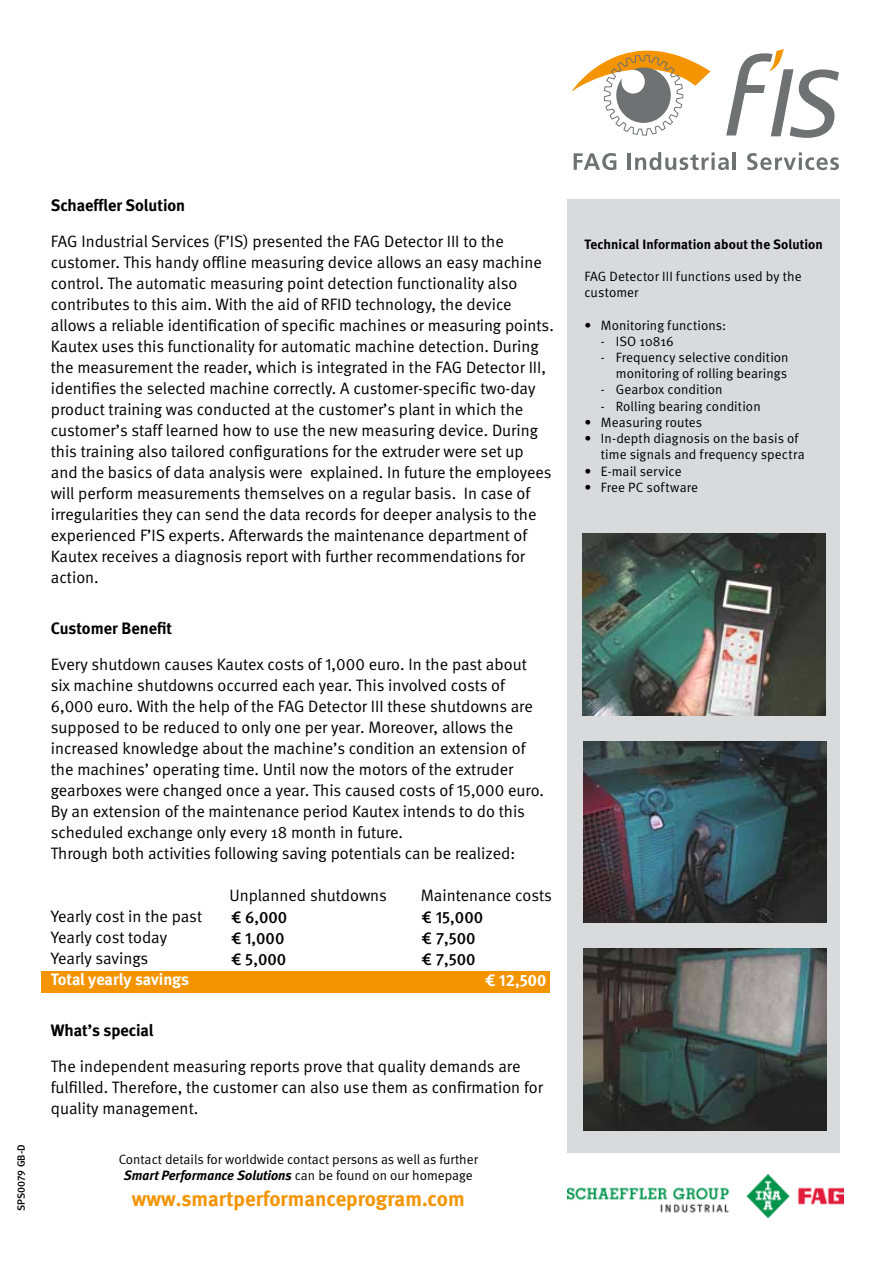
<style>
.page{position:relative;width:893px;height:1263px;background:#fff}
.page>*{position:absolute;margin:0;border:0;box-sizing:border-box;transform-origin:0 0}
.t1{font:700 21px "Meta";color:#f39400}
.t2{font:16.5px/21px "Meta Normal";color:#000}
.t3{font:700 16.5px "Meta";color:#000}
.t4{font:16.5px "Meta Medium Caps Expert";color:#000}
.t5{font:700 16.5px "Meta";letter-spacing:-.005em;color:#fff}
.t6{font:16.5px "Meta Bold Caps Expert";color:#fff}
.t7{font:13.5px/16.2px "Meta Normal";letter-spacing:.005em;color:#000}
.t8{font:italic 700 13.5px "Meta";color:#000}
.t9{font:700 13.5px "Meta";letter-spacing:.005em;color:#000}
.t10{font:500 10.5px "Meta";color:#000}
.s1{font-family:"Meta Normal Caps Expert"}
.s2{font-family:"Meta";font-weight:500}
.s3{font-family:"Meta";font-weight:700}
.s4{font-family:"Meta Medium Caps Expert";font-weight:400}
.s5{font-family:"Meta Normal";font-weight:400;font-style:normal}
</style>
<div class="page">
<div style="left:568px;top:200px;width:272px;height:953px;background:#d9dadb"></div>
<img style="left:567px;top:1175px;width:276px;height:42px">
<div style="left:41px;top:971px;width:508px;height:21px;background:#f39400"></div>
<svg style="left:574px;top:153px;width:42px;height:17px"></svg>
<hr style="left:628px;top:153px;width:3px;height:17px;background:#707172">
<svg style="left:635px;top:152px;width:94px;height:18px"></svg>
<hr style="left:733px;top:152px;width:3px;height:18px;background:#707172">
<svg style="left:747px;top:152px;width:92px;height:18px"></svg>
<svg style="left:726px;top:49px;width:113px;height:89px"></svg>
<svg style="left:571px;top:50px;width:139px;height:86px"></svg>
<img style="left:584px;top:948px;width:242px;height:182px">
<img style="left:584px;top:741px;width:242px;height:182px">
<img style="left:583px;top:534px;width:242px;height:181px">
<p class="t3" style="left:51px;top:195px;width:136px">Schaeffler Solution</p>
<p class="t2" style="left:51px;top:231px;width:505px">FAG Industrial Services (F’IS) presented the FAG Detector III to the customer. This handy offline measuring device allows an easy machine control. The automatic measuring point detection functionality also contributes to this aim. With the aid of RFID technology, the device allows a reliable identification of specific machines or measuring points.<br>Kautex uses this functionality for automatic machine detection. During the measurement the reader, which is integrated in the FAG Detector III, identifies the selected machine correctly. A customer-specific two-day product training was conducted at the customer’s plant in which the customer’s staff learned how to use the new measuring device. During this training also tailored configurations for the extruder were set up and the basics of data analysis were explained. In future the employees will perform measurements themselves on a regular basis. In case of irregularities they can send the data records for deeper analysis to the experienced F’IS experts. Afterwards the maintenance department of Kautex receives a diagnosis report with further recommendations for action.</p>
<p class="t3" style="left:51px;top:618px;width:123px">Customer Benefit</p>
<p class="t2" style="left:51px;top:654px;width:495px">Every shutdown causes Kautex costs of <span class="s1">1</span>,<span class="s1">000</span> euro. In the past about six machine shutdowns occurred each year. This involved costs of <span class="s1">6</span>,<span class="s1">000</span> euro. With the help of the FAG Detector III these shutdowns are supposed to be reduced to only one per year. Moreover, allows the increased knowledge about the machine’s condition an extension of the machines’ operating time. Until now the motors of the extruder gearboxes were changed once a year. This caused costs of <span class="s1">15</span>,<span class="s1">000</span> euro.<br>By an extension of the maintenance period Kautex intends to do this scheduled exchange only every 18 month in future.<br>Through both activities following saving potentials can be realized:</p>
<p class="t2" style="left:229px;top:885px;width:159px">Unplanned shutdowns</p>
<p class="t2" style="left:421px;top:885px;width:132px">Maintenance costs</p>
<p class="t2" style="left:51px;top:906px;width:153px">Yearly cost in the past<br>Yearly cost today<br>Yearly savings</p>
<p class="t5" style="left:51px;top:969px;width:140px">Total yearly savings</p>
<p class="t3" style="left:51px;top:1020px;width:104px">What’s special</p>
<p class="t2" style="left:51px;top:1056px;width:494px">The independent measuring reports prove that quality demands are fulfilled. Therefore, the customer can also use them as confirmation for quality management.</p>
<p class="t4" style="left:231px;top:907px;width:58px"><span class="s2">€</span> 6<span class="s2">,</span>000</p>
<p class="t4" style="left:422px;top:907px;width:63px"><span class="s2">€</span> 15<span class="s2">,</span>000</p>
<p class="t4" style="left:231px;top:928px;width:55px"><span class="s2">€</span> 1<span class="s2">,</span>000</p>
<p class="t4" style="left:422px;top:928px;width:56px"><span class="s2">€</span> 7<span class="s2">,</span>500</p>
<p class="t4" style="left:231px;top:949px;width:57px"><span class="s2">€</span> 5<span class="s2">,</span>000</p>
<p class="t4" style="left:422px;top:949px;width:56px"><span class="s2">€</span> 7<span class="s2">,</span>500</p>
<p class="t6" style="left:485px;top:969px;width:63px"><span class="s3">€</span> 12<span class="s3">,</span>500</p>
<p class="t10" style="left:15px;top:1211px;width:68px;rotate:-90deg">SPS<span class="s4">0079</span> GB-D</p>
<p class="t7" style="left:119px;top:1151px;width:361px">Contact details for worldwide contact persons as well as further</p>
<p class="t8" style="left:124px;top:1167px;width:350px">Smart Performance Solutions <span class="s5">can be found on our homepage</span></p>
<p class="t1" style="left:132px;top:1185px;width:334px">www.smartperformanceprogram.com</p>
<p class="t9" style="left:584px;top:235px;width:240px">Technical Information about the Solution</p>
<p class="t7" style="left:584px;top:268px;width:219px">FAG Detector III functions used by the customer</p>
<p class="t7" style="left:584px;top:317px;width:143px">• Monitoring functions:</p>
<p class="t7" style="left:601px;top:333px;width:74px">- ISO 10816</p>
<p class="t7" style="left:601px;top:349px;width:189px;text-align:right">- Frequency selective condition monitoring of rolling bearings</p>
<p class="t7" style="left:601px;top:382px;width:123px">- Gearbox condition</p>
<p class="t7" style="left:601px;top:398px;width:161px">- Rolling bearing condition</p>
<p class="t7" style="left:584px;top:414px;width:119px">• Measuring routes</p>
<p class="t7" style="left:601px;top:430px;width:205px;text-indent:-16px">• In-depth diagnosis on the basis of time signals and frequency spectra</p>
<p class="t7" style="left:584px;top:463px;width:99px">• E-mail service</p>
<p class="t7" style="left:584px;top:479px;width:115px">• Free PC software</p>
</div>
